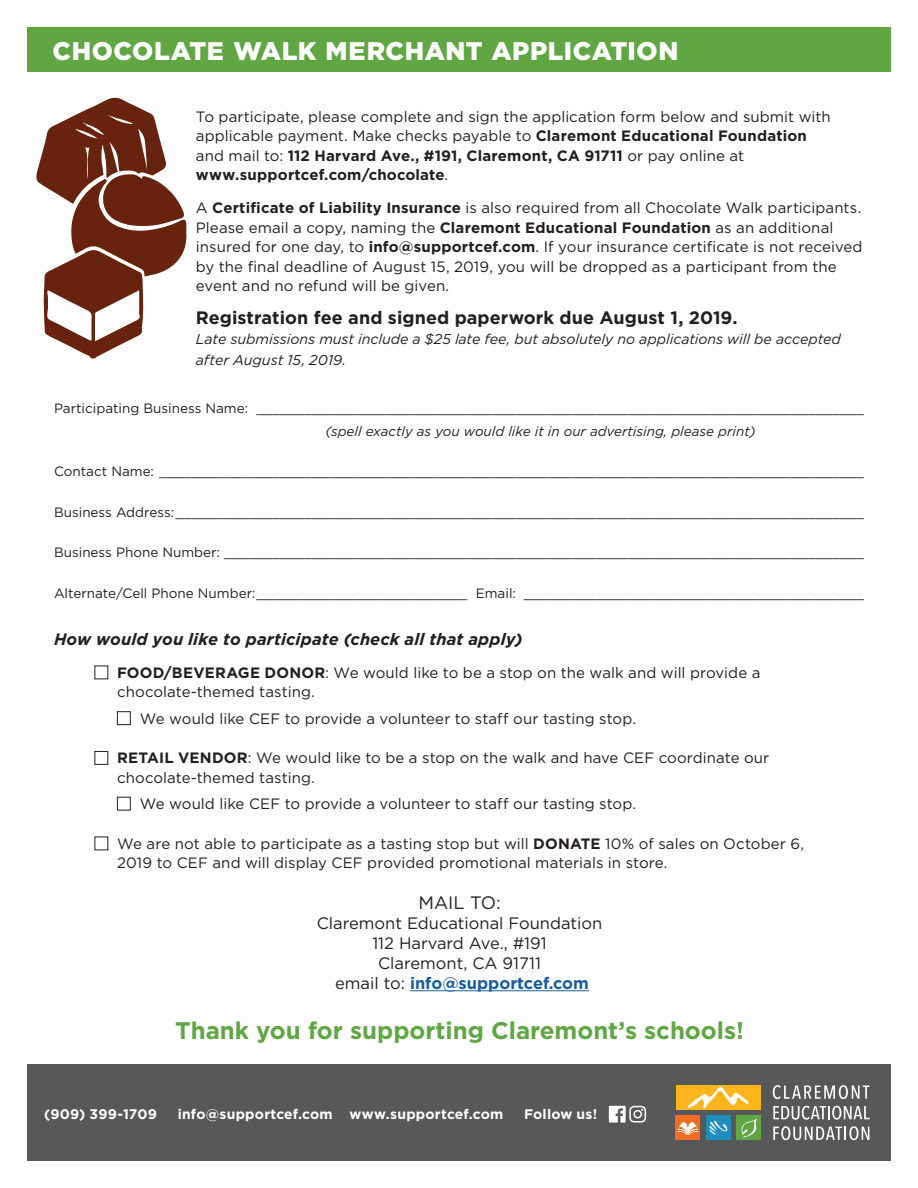
<style>
.page{position:relative;width:918px;height:1188px;background:#fff}
.page>*{position:absolute;margin:0;border:0;box-sizing:border-box;transform-origin:0 0}
.t1{font:900 25.5px "Gotham";letter-spacing:.025em;color:#fff}
.t2{font:700 24px "Gotham";color:#60a744}
.t3{font:700 18px "Gotham";letter-spacing:.005em;color:#231f20}
.t4{font:18px "Gotham";color:#231f20}
.t5{font:16.5px "Gotham";color:#231f20}
.t6{font:italic 700 16.5px "Gotham";letter-spacing:.005em;color:#231f20}
.t7{font:700 16.5px "Gotham";color:#175d9e}
.t8{font:15px/19.5px "Gotham";letter-spacing:.005em;color:#231f20}
.t9{font:italic 14.25px/21.6px "Gotham";letter-spacing:-.005em;color:#231f20}
.t10{font:700 13.8px "Gotham";letter-spacing:.015em;color:#fff}
.t11{font:13.5px/22.5px "Gotham";color:#231f20}
.s1{font-weight:700}
.s2{font-style:italic}
.s3{font-weight:400;color:#231f20}
</style>
<div class="page">
<div style="left:27px;top:27px;width:864px;height:44px;background:#60a744"></div>
<hr style="left:410px;top:991px;width:179px;height:1px;background:#175d9e">
<div style="left:117px;top:711px;width:14px;height:14px;border:1px solid #231f20"></div>
<div style="left:94px;top:751px;width:14px;height:14px;border:1px solid #231f20"></div>
<div style="left:117px;top:797px;width:14px;height:14px;border:1px solid #231f20"></div>
<div style="left:27px;top:1064px;width:864px;height:97px;background:#57585a"></div>
<svg style="left:773px;top:1085px;width:96px;height:14px"></svg>
<svg style="left:773px;top:1106px;width:97px;height:14px"></svg>
<svg style="left:773px;top:1126px;width:96px;height:14px"></svg>
<div style="left:676px;top:1086px;width:85px;height:24px;background:#fcb61c"></div>
<div style="left:676px;top:1116px;width:24px;height:24px;background:#f36c21"></div>
<svg style="left:677px;top:1122px;width:21px;height:13px"></svg>
<svg style="left:687px;top:1087px;width:62px;height:22px"></svg>
<div style="left:706px;top:1116px;width:24px;height:24px;background:#1f8ebe"></div>
<svg style="left:709px;top:1121px;width:19px;height:14px"></svg>
<div style="left:736px;top:1116px;width:25px;height:24px;background:#60a744"></div>
<svg style="left:742px;top:1119px;width:15px;height:18px"></svg>
<svg style="left:609px;top:1106px;width:37px;height:17px"></svg>
<svg style="left:36px;top:97px;width:151px;height:262px"></svg>
<p class="t1" style="left:53px;top:36px;width:627px">CHOCOLATE WALK MERCHANT APPLICATION</p>
<p class="t8" style="left:196px;top:107px;width:636px">To participate, please complete and sign the application form below and submit with applicable payment. Make checks payable to <span class="s1">Claremont Educational Foundation </span>and mail to: <span class="s1">112 Harvard Ave., #191, Claremont, CA 91711</span> or pay online at <span class="s1">www.supportcef.com/chocolate</span>.</p>
<p class="t8" style="left:196px;top:198px;width:668px">A <span class="s1">Certificate of Liability Insurance</span> is also required from all Chocolate Walk participants.<br>Please email a copy, naming the <span class="s1">Claremont Educational Foundation</span> as an additional insured for one day, to <span class="s1">info@supportcef.com</span>. If your insurance certificate is not received by the final deadline of August 15, 2019, you will be dropped as a participant from the event and no refund will be given.</p>
<p class="t3" style="left:196px;top:308px;width:543px">Registration fee and signed paperwork due August 1, 2019.</p>
<p class="t9" style="left:196px;top:328px;width:647px">Late submissions must include a $25 late fee, but absolutely no applications will be accepted after August 15, 2019.</p>
<p class="t11" style="left:325px;top:397px;width:540px;text-indent:-271px">Participating Business Name: ___________________________________________________________________________ <span class="s2">(spell exactly as you would like it in our advertising, please print)</span></p>
<p class="t11" style="left:54px;top:460px;width:811px">Contact Name: _______________________________________________________________________________________</p>
<p class="t11" style="left:54px;top:501px;width:811px">Business Address:_____________________________________________________________________________________</p>
<p class="t11" style="left:54px;top:541px;width:811px">Business Phone Number: _______________________________________________________________________________</p>
<p class="t11" style="left:54px;top:582px;width:811px">Alternate/Cell Phone Number:__________________________ Email: __________________________________________</p>
<p class="t6" style="left:54px;top:629px;width:470px">How would you like to participate (check all that apply)</p>
<p class="t8" style="left:117px;top:662px;width:645px"><span class="s1">FOOD/BEVERAGE DONOR</span>: We would like to be a stop on the walk and will provide a chocolate-themed tasting.</p>
<p class="t8" style="left:140px;top:708px;width:498px">We would like CEF to provide a volunteer to staff our tasting stop.</p>
<p class="t8" style="left:117px;top:748px;width:654px"><span class="s1">RETAIL VENDOR</span>: We would like to be a stop on the walk and have CEF coordinate our chocolate-themed tasting.</p>
<p class="t8" style="left:140px;top:794px;width:498px">We would like CEF to provide a volunteer to staff our tasting stop.</p>
<p class="t8" style="left:117px;top:833px;width:688px">We are not able to participate as a tasting stop but will <span class="s1">DONATE</span> 10% of sales on October 6,<br>2019 to CEF and will display CEF provided promotional materials in store.</p>
<p class="t4" style="left:418px;top:893px;width:84px">MAIL TO:</p>
<p class="t5" style="left:317px;top:914px;width:287px">Claremont Educational Foundation</p>
<p class="t5" style="left:372px;top:934px;width:176px">112 Harvard Ave., #191</p>
<p class="t5" style="left:378px;top:954px;width:164px">Claremont, CA 91711</p>
<p class="t7" style="left:335px;top:973px;width:255px"><span class="s3">email to:</span> info@supportcef.com</p>
<p class="t2" style="left:175px;top:1017px;width:570px">Thank you for supporting Claremont’s schools!</p>
<p class="t10" style="left:44px;top:1106px;width:114px">(909) 399-1709</p>
<p class="t10" style="left:178px;top:1106px;width:327px">info@supportcef.com www.supportcef.com</p>
<p class="t10" style="left:524px;top:1106px;width:75px">Follow us!</p>
</div>
